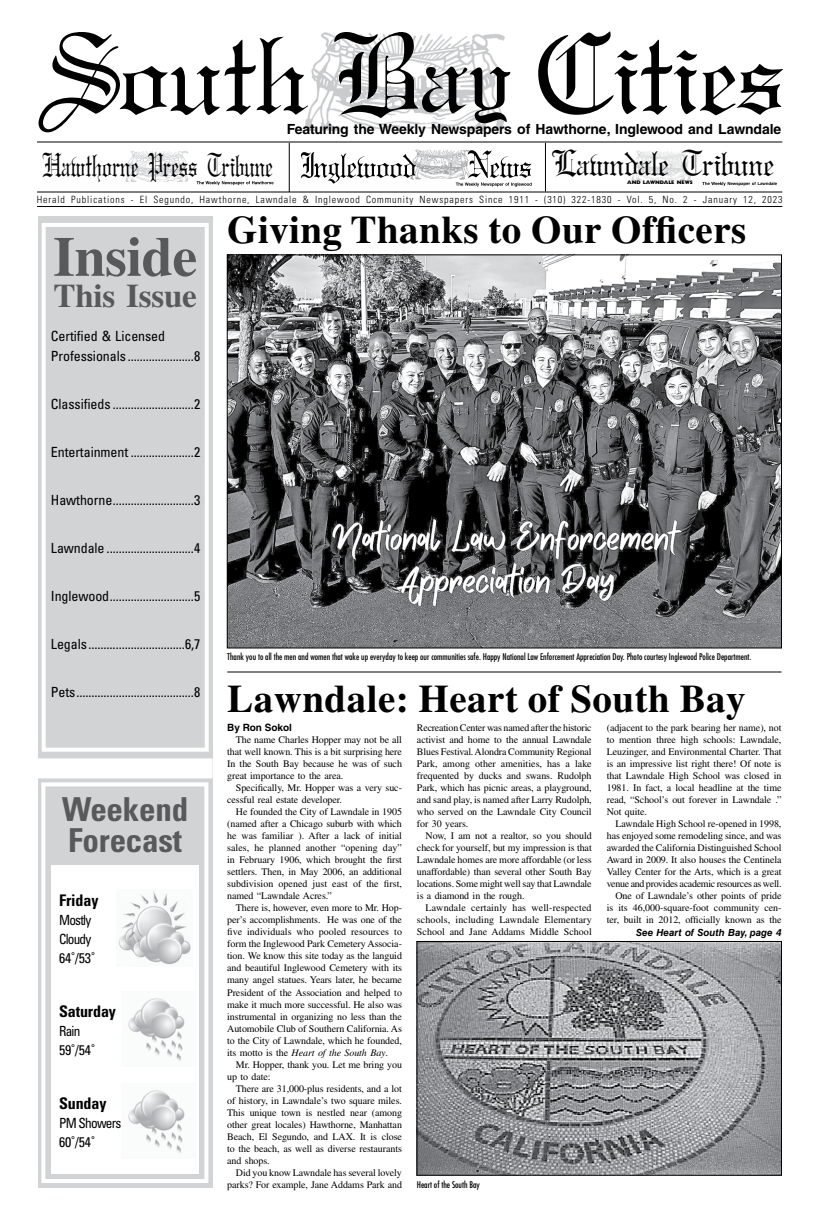
<style>
.page{position:relative;width:819px;height:1224px;background:#fff}
.page>*{position:absolute;margin:0;border:0;box-sizing:border-box;transform-origin:0 0}
.t1{font:700 56px "Times LT Std";letter-spacing:-.005em;color:#58595b}
.t2{font:700 39px "Times LT Std";letter-spacing:.01em;color:#000}
.t3{font:33.8px "Gregorian";letter-spacing:-.01em;color:#000}
.t4{font:700 condensed 33px/31px "Univers LT Std";letter-spacing:-.005em;color:#58595b}
.t5{font:700 33px "Times LT Std";letter-spacing:-.005em;color:#58595b}
.t6{font:31px "Gregorian";letter-spacing:-.01em;color:#000;scale:.78 1}
.t7{font:700 condensed 16px "Univers LT Std";letter-spacing:-.005em;color:#000}
.t8{font:condensed 14px/20px "Univers LT Std";letter-spacing:-.005em;color:#000}
.t9{font:700 14px "Helvetica LT Std";letter-spacing:-.01em;color:#000}
.t10{font:condensed 14px/19px "Univers LT Std";letter-spacing:-.055em;color:#000;scale:.95 1}
.t11{font:condensed 14px/19px "Univers LT Std";letter-spacing:-.005em;color:#000;scale:.95 1}
.t12{font:10px/12px "Times LT Std";letter-spacing:-.01em;color:#000;text-align:justify}
.t13{font:300 condensed 10px "Univers LT Std";letter-spacing:.085em;color:#000}
.t14{font:700 10px "Helvetica LT Std";color:#000}
.t15{font:italic 700 9.8px "Helvetica LT Std";color:#000}
.t16{font:condensed 9px "Futura Std";color:#000}
.t17{font:800 5.2px "Gill Sans";letter-spacing:-.01em;color:#000}
.s1{font-style:italic}
</style>
<div class="page">
<div style="left:38px;top:216px;width:174px;height:972px;background:#d1d3d4"></div>
<div style="left:42px;top:223px;width:167px;height:529px;border:4px solid #fff"></div>
<div style="left:37px;top:758px;width:176px;height:20px;background:#fff"></div>
<div style="left:41px;top:782px;width:167px;height:401px;border:4px solid #fff"></div>
<div style="left:51px;top:865px;width:148px;height:309px;background:#fff"></div>
<img style="left:119px;top:891px;width:72px;height:74px">
<img style="left:128px;top:998px;width:57px;height:63px">
<img style="left:128px;top:1090px;width:57px;height:63px">
<img style="left:229px;top:257px;width:551px;height:389px">
<hr style="left:227px;top:672px;width:555px;height:1px;background:#000">
<hr style="left:37px;top:141px;width:745px;height:1px;background:#000">
<hr style="left:37px;top:206px;width:745px;height:1px;background:#000">
<img style="left:415px;top:149px;width:41px;height:31px">
<svg style="left:301px;top:152px;width:116px;height:32px"></svg>
<svg style="left:456px;top:150px;width:76px;height:37px"></svg>
<svg style="left:432px;top:159px;width:14px;height:6px"></svg>
<img style="left:632px;top:151px;width:58px;height:29px">
<svg style="left:702px;top:182px;width:75px;height:4px"></svg>
<img style="left:126px;top:151px;width:62px;height:31px">
<svg style="left:197px;top:181px;width:77px;height:4px"></svg>
<hr style="left:289px;top:143px;width:1px;height:49px;background:#000">
<hr style="left:545px;top:143px;width:1px;height:49px;background:#000">
<svg style="left:39px;top:31px;width:744px;height:101px"></svg>
<svg style="left:284px;top:106px;width:24px;height:9px"></svg>
<hr style="left:37px;top:192px;width:745px;height:1px;background:#000">
<img style="left:419px;top:943px;width:361px;height:230px">
<div style="left:417px;top:941px;width:365px;height:234px;border:1px solid #000"></div>
<h3 class="t6" style="left:43px;top:148px;width:297px">Hawthorne Press Tribune</h3>
<h3 class="t9" style="left:287px;top:120px;width:496px">Featuring the Weekly Newspapers of Hawthorne, Inglewood and Lawndale</h3>
<h3 class="t3" style="left:552px;top:145px;width:224px">Lawndale Tribune</h3>
<p class="t17" style="left:627px;top:179px;width:67px">AND LAWNDALE NEWS</p>
<p class="t13" style="left:37px;top:193px;width:747px">Herald Publications - El Segundo, Hawthorne, Lawndale &amp; Inglewood Community Newspapers Since 1911 - (310) 322-1830 - Vol. 5, No. 2 - January 12, 2023</p>
<h1 class="t1" style="left:53px;top:223px;width:146px">Inside</h1>
<h3 class="t5" style="left:54px;top:276px;width:145px">This Issue</h3>
<h3 class="t8" style="left:51px;top:326px;width:151px">Certified &amp; Licensed<br>Professionals ......................8</h3>
<h3 class="t8" style="left:51px;top:394px;width:151px">Classifieds ...........................2</h3>
<h3 class="t8" style="left:51px;top:442px;width:151px">Entertainment .....................2</h3>
<h3 class="t8" style="left:51px;top:490px;width:151px">Hawthorne...........................3</h3>
<h3 class="t8" style="left:51px;top:538px;width:151px">Lawndale .............................4</h3>
<h3 class="t8" style="left:51px;top:586px;width:151px">Inglewood............................5</h3>
<h3 class="t8" style="left:51px;top:634px;width:151px">Legals ................................6,7</h3>
<h3 class="t8" style="left:51px;top:682px;width:151px">Pets.......................................8</h3>
<h3 class="t4" style="left:62px;top:793px;width:128px">Weekend<br>Forecast</h3>
<h3 class="t7" style="left:59px;top:890px;width:41px">Friday</h3>
<h3 class="t10" style="left:59px;top:910px;width:39px">Mostly<br>Cloudy<br>64˚/53˚</h3>
<h3 class="t7" style="left:59px;top:1001px;width:58px">Saturday</h3>
<h3 class="t11" style="left:59px;top:1021px;width:39px">Rain<br>59˚/54˚</h3>
<h3 class="t7" style="left:59px;top:1093px;width:49px">Sunday</h3>
<h3 class="t10" style="left:59px;top:1113px;width:67px">PM Showers<br>60˚/54˚</h3>
<h2 class="t2" style="left:227px;top:206px;width:521px">Giving Thanks to Our Officers</h2>
<p class="t16" style="left:227px;top:651px;width:526px">Thank you to all the men and women that wake up everyday to keep our communities safe. Happy National Law Enforcement Appreciation Day. Photo courtesy Inglewood Police Department.</p>
<h2 class="t2" style="left:227px;top:675px;width:520px">Lawndale: Heart of South Bay</h2>
<p class="t14" style="left:227px;top:722px;width:66px">By Ron Sokol</p>
<p class="t12" style="left:227px;top:734px;width:176px;text-indent:9px">The name Charles Hopper may not be all that well known. This is a bit surprising here In the South Bay because he was of such great importance to the area.</p>
<p class="t12" style="left:227px;top:782px;width:176px;text-indent:9px">Specifically, Mr. Hopper was a very suc&shy;cessful real estate developer.</p>
<p class="t12" style="left:227px;top:806px;width:176px;text-indent:9px">He founded the City of Lawndale in 1905 (named after a Chicago suburb with which he was familiar ). After a lack of initial sales, he planned another “opening day” in February 1906, which brought the first settlers. Then, in May 2006, an additional subdivision opened just east of the first, named “Lawndale Acres.”</p>
<p class="t12" style="left:227px;top:902px;width:176px;text-indent:9px">There is, however, even more to Mr. Hop&shy;per’s accomplishments. He was one of the five individuals who pooled resources to form the Inglewood Park Cemetery Associa&shy;tion. We know this site today as the languid and beautiful Inglewood Cemetery with its many angel statues. Years later, he became President of the Association and helped to make it much more successful. He also was instrumental in organizing no less than the Automobile Club of Southern California. As to the City of Lawndale, which he founded, its motto is the <span class="s1">Heart of the South Bay</span>.</p>
<p class="t12" style="left:227px;top:1058px;width:176px;text-indent:9px">Mr. Hopper, thank you. Let me bring you up to date:</p>
<p class="t12" style="left:227px;top:1082px;width:176px;text-indent:9px">There are 31,000-plus residents, and a lot of history, in Lawndale’s two square miles.<br>This unique town is nestled near (among other great locales) Hawthorne, Manhattan Beach, El Segundo, and LAX. It is close to the beach, as well as diverse restaurants and shops.</p>
<p class="t12" style="left:227px;top:1166px;width:176px;text-align:right">Did you know Lawndale has several lovely parks? For example, Jane Addams Park and</p>
<p class="t12" style="left:417px;top:722px;width:176px">Recreation Center was named after the historic activist and home to the annual Lawndale Blues Festival. Alondra Community Regional Park, among other amenities, has a lake frequented by ducks and swans. Rudolph Park, which has picnic areas, a playground, and sand play, is named after Larry Rudolph, who served on the Lawndale City Council for 30 years.</p>
<p class="t12" style="left:417px;top:830px;width:176px;text-indent:9px">Now, I am not a realtor, so you should check for yourself, but my impression is that Lawndale homes are more affordable (or less unaffordable) than several other South Bay locations. Some might well say that Lawndale is a diamond in the rough.</p>
<p class="t12" style="left:417px;top:902px;width:176px;text-indent:9px">Lawndale certainly has well-respected schools, including Lawndale Elementary School and Jane Addams Middle School</p>
<p class="t12" style="left:607px;top:722px;width:176px">(adjacent to the park bearing her name), not to mention three high schools: Lawndale, Leuzinger, and Environmental Charter. That is an impressive list right there! Of note is that Lawndale High School was closed in 1981. In fact, a local headline at the time read, “School’s out forever in Lawndale .” Not quite.</p>
<p class="t12" style="left:607px;top:818px;width:176px;text-align:right">Lawndale High School re-opened in 1998, has enjoyed some remodeling since, and was awarded the California Distinguished School Award in 2009. It also houses the Centinela Valley Center for the Arts, which is a great venue and provides academic resources as well.<br>One of Lawndale’s other points of pride is its 46,000-square-foot community cen&shy;ter, built in 2012, officially known as the</p>
<p class="t15" style="left:636px;top:926px;width:147px">See Heart of South Bay, page 4</p>
<p class="t16" style="left:417px;top:1179px;width:65px">Heart of the South Bay</p>
</div>
